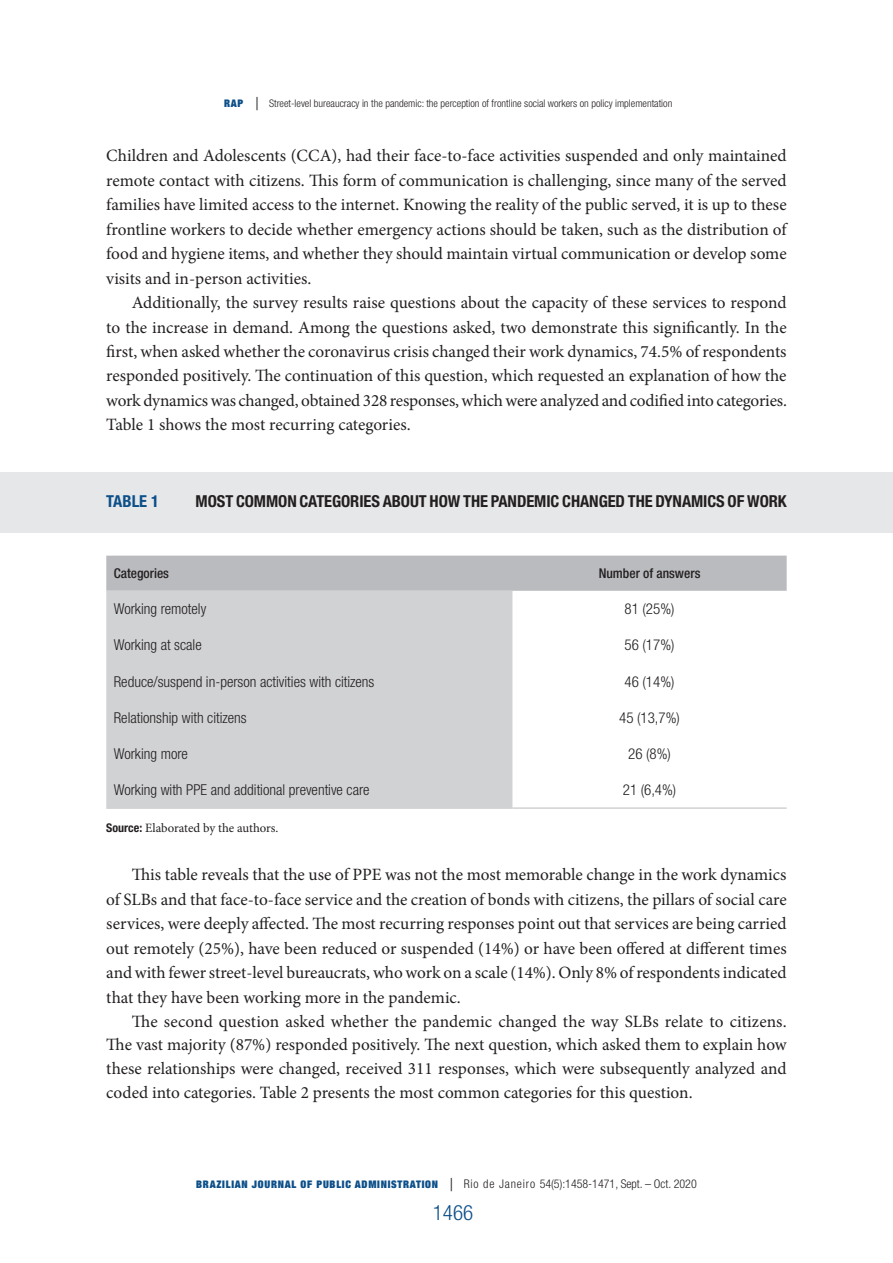
<style>
.page{position:relative;width:893px;height:1263px;background:#fff}
.page>*{position:absolute;margin:0;border:0;box-sizing:border-box;transform-origin:0 0}
.t1{font:300 condensed 21px "Helvetica Neue LT Std";color:#0c4f89}
.texto_3{font:17.25px/24.5px "Minion Pro";letter-spacing:-.005em;color:#231f20;text-align:justify}
.tit_tab{font:700 condensed 16.5px "Helvetica Neue LT Std";letter-spacing:-.005em;color:#231f20}
.tit_tab-2{font:700 condensed 16.5px "Helvetica Neue LT Std";color:#0c4f89}
.TEXTO_TAB{font:300 condensed 15px "Helvetica Neue LT Std";color:#231f20}
.GARGANTA{font:500 condensed 13.5px "Helvetica Neue LT Std";color:#231f20}
.fonte{font:12.75px "Minion Pro";letter-spacing:-.005em;color:#231f20}
.t2{font:300 condensed 12px "Helvetica Neue LT Std";color:#231f20}
.t3{font:300 condensed 10.5px "Helvetica Neue LT Std";color:#231f20}
.s1{font-family:"Helvetica Neue";font-weight:900;font-stretch:expanded;color:#0c4f89}
.s2{font-size:18px}
.s3{font-family:"Helvetica Neue LT Std";font-weight:700;font-stretch:condensed;font-size:12px}
.s4{font-family:"Helvetica Neue";font-weight:900;font-stretch:expanded;font-size:10.5px;color:#0c4f89}
</style>
<div class="page">
<div style="left:0;top:472px;width:893px;height:61px;background:#e6e7e9"></div>
<div style="left:106px;top:556px;width:681px;height:35px;background:#babbbe"></div>
<div style="left:106px;top:591px;width:406px;height:216px;background:#d1d2d4"></div>
<hr style="left:106px;top:807px;width:406px;height:2px;background:#d1d2d4">
<hr style="left:512px;top:807px;width:275px;height:2px;background:#d1d2d4">
<p class="t3" style="left:224px;top:98px;width:450px"><span class="s1">RAP</span> <span class="s2">|</span> Street-level bureaucracy in the pandemic: the perception of frontline social workers on policy implementation</p>
<p class="texto_3" style="left:106px;top:144px;width:682px">Children and Adolescents (CCA), had their face-to-face activities suspended and only maintained remote contact with citizens. This form of communication is challenging, since many of the served families have limited access to the internet. Knowing the reality of the public served, it is up to these frontline workers to decide whether emergency actions should be taken, such as the distribution of food and hygiene items, and whether they should maintain virtual communication or develop some visits and in-person activities.</p>
<p class="texto_3" style="left:106px;top:290px;width:682px;text-indent:26px">Additionally, the survey results raise questions about the capacity of these services to respond to the increase in demand. Among the questions asked, two demonstrate this significantly. In the first, when asked whether the coronavirus crisis changed their work dynamics, 74.5% of respondents responded positively. The continuation of this question, which requested an explanation of how the work dynamics was changed, obtained 328 responses, which were analyzed and codified into categories.<br>Table 1 shows the most recurring categories.</p>
<p class="tit_tab-2" style="left:106px;top:491px;width:54px">TABLE 1</p>
<p class="tit_tab" style="left:196px;top:491px;width:593px">MOST COMMON CATEGORIES ABOUT HOW THE PANDEMIC CHANGED THE DYNAMICS OF WORK</p>
<p class="GARGANTA" style="left:114px;top:565px;width:57px">Categories</p>
<p class="GARGANTA" style="left:599px;top:565px;width:103px">Number of answers</p>
<p class="TEXTO_TAB" style="left:114px;top:600px;width:94px">Working remotely</p>
<p class="TEXTO_TAB" style="left:625px;top:600px;width:51px">81 (25%)</p>
<p class="TEXTO_TAB" style="left:114px;top:636px;width:89px">Working at scale</p>
<p class="TEXTO_TAB" style="left:625px;top:636px;width:51px">56 (17%)</p>
<p class="TEXTO_TAB" style="left:114px;top:673px;width:262px">Reduce/suspend in-person activities with citizens</p>
<p class="TEXTO_TAB" style="left:625px;top:673px;width:51px">46 (14%)</p>
<p class="TEXTO_TAB" style="left:114px;top:709px;width:134px">Relationship with citizens</p>
<p class="TEXTO_TAB" style="left:619px;top:709px;width:62px">45 (13,7%)</p>
<p class="TEXTO_TAB" style="left:114px;top:745px;width:76px">Working more</p>
<p class="TEXTO_TAB" style="left:628px;top:745px;width:44px">26 (8%)</p>
<p class="TEXTO_TAB" style="left:114px;top:781px;width:257px">Working with PPE and additional preventive care</p>
<p class="TEXTO_TAB" style="left:623px;top:781px;width:55px">21 (6,4%)</p>
<p class="fonte" style="left:106px;top:819px;width:174px"><span class="s3">Source:</span> Elaborated by the authors.</p>
<p class="texto_3" style="left:106px;top:863px;width:682px;text-indent:26px">This table reveals that the use of PPE was not the most memorable change in the work dynamics of SLBs and that face-to-face service and the creation of bonds with citizens, the pillars of social care services, were deeply affected. The most recurring responses point out that services are being carried out remotely (25%), have been reduced or suspended (14%) or have been offered at different times and with fewer street-level bureaucrats, who work on a scale (14%). Only 8% of respondents indicated that they have been working more in the pandemic.</p>
<p class="texto_3" style="left:106px;top:1009px;width:682px;line-height:23.9px;text-indent:26px">The second question asked whether the pandemic changed the way SLBs relate to citizens.<br>The vast majority (87%) responded positively. The next question, which asked them to explain how these relationships were changed, received 311 responses, which were subsequently analyzed and coded into categories. Table 2 presents the most common categories for this question.</p>
<p class="t2" style="left:196px;top:1176px;width:502px"><span class="s4">BRAZILIAN JOURNAL OF PUBLIC ADMINISTRATION</span> <span class="s2">|</span> Rio de Janeiro 54(5):1458-1471, Sept. – Oct. 2020</p>
<p class="t1" style="left:433px;top:1200px;width:42px">1466</p>
</div>
